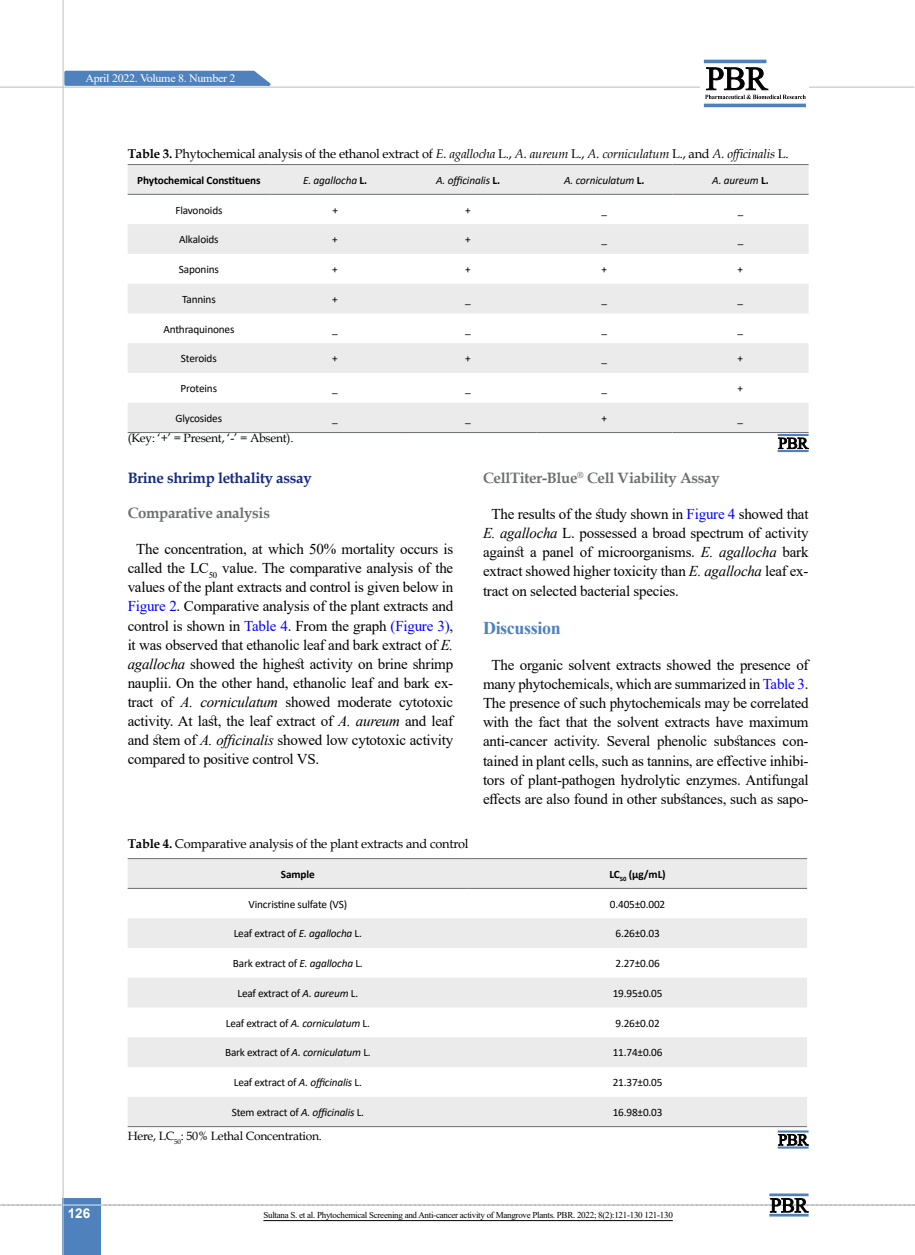
<style>
.page{position:relative;width:915px;height:1255px;background:#fff}
.page>*{position:absolute;margin:0;border:0;box-sizing:border-box;transform-origin:0 0}
.t1{font:700 18px "Times New Roman";letter-spacing:-.02em;color:#4f81bd}
.t2{font:15px/19px "Times New Roman";letter-spacing:-.015em;color:#000;text-align:justify}
.t3{font:700 15px "Book Antiqua";letter-spacing:-.02em;color:#6d6e71}
.t4{font:700 15px "Book Antiqua";letter-spacing:-.02em;color:#14287e}
.t5{font:700 13.5px "Arial";color:#fff}
.t6{font:12.75px "Book Antiqua";letter-spacing:-.015em;color:#000}
.t7{font:12px "Book Antiqua";letter-spacing:-.015em;color:#000}
.t8{font:11.4px "Times New Roman";letter-spacing:-.025em;color:#fff;scale:1.05 1}
.t9{font:11.25px "Calibri";letter-spacing:-.015em;color:#000}
.t10{font:italic 11.25px "Calibri";letter-spacing:-.01em;color:#000}
.t11{font:700 11.25px "Calibri";letter-spacing:-.01em;color:#000}
.t12{font:9px "Times New Roman";letter-spacing:-.03em;color:#000}
.s1{font-weight:700}
.s2{font-style:italic}
.s3{font-weight:700;font-style:normal}
.s4{color:#00f}
</style>
<div class="page">
<hr style="left:0;top:87px;width:914px;height:1px;background:#c2c4c6">
<div style="left:63px;top:1198px;width:38px;height:56px;background:#4f81bd"></div>
<hr style="left:62px;top:0;width:2px;height:1254px;background:#c2c4c6">
<svg style="left:63px;top:69px;width:215px;height:18px;background:#749bc9"></svg>
<svg style="left:0;top:1197px;width:915px;height:15px"></svg>
<hr style="left:769px;top:1193px;width:39px;height:3px;background:#4f81bd">
<hr style="left:769px;top:1213px;width:39px;height:3px;background:#4f81bd">
<div style="left:700px;top:56px;width:108px;height:49px;background:linear-gradient(to right,#fff,#fefeff)"></div>
<hr style="left:703px;top:60px;width:63px;height:3px;background:#4f81bd">
<hr style="left:703px;top:104px;width:102px;height:3px;background:#4f81bd">
<svg style="left:704px;top:67px;width:101px;height:32px"></svg>
<svg style="left:128px;top:165px;width:680px;height:267px;fill:#ebebec"></svg>
<hr style="left:128px;top:164px;width:142px;height:1px;background:#6d6e71">
<hr style="left:270px;top:164px;width:130px;height:1px;background:#6d6e71">
<hr style="left:400px;top:164px;width:136px;height:1px;background:#6d6e71">
<hr style="left:536px;top:164px;width:136px;height:1px;background:#6d6e71">
<hr style="left:672px;top:164px;width:136px;height:1px;background:#6d6e71">
<hr style="left:128px;top:194px;width:142px;height:1px;background:#6d6e71">
<hr style="left:270px;top:194px;width:130px;height:1px;background:#6d6e71">
<hr style="left:400px;top:194px;width:136px;height:1px;background:#6d6e71">
<hr style="left:536px;top:194px;width:136px;height:1px;background:#6d6e71">
<hr style="left:672px;top:194px;width:136px;height:1px;background:#6d6e71">
<hr style="left:128px;top:432px;width:142px;height:1px;background:#6d6e71">
<hr style="left:270px;top:432px;width:130px;height:1px;background:#6d6e71">
<hr style="left:400px;top:432px;width:136px;height:1px;background:#6d6e71">
<hr style="left:536px;top:432px;width:136px;height:1px;background:#6d6e71">
<hr style="left:672px;top:432px;width:136px;height:1px;background:#6d6e71">
<svg style="left:778px;top:437px;width:30px;height:12px"></svg>
<hr style="left:777px;top:434px;width:31px;height:2px;background:#4f81bd">
<hr style="left:777px;top:450px;width:31px;height:2px;background:#4f81bd">
<svg style="left:128px;top:859px;width:678px;height:267px;fill:#ebebec"></svg>
<hr style="left:128px;top:858px;width:340px;height:1px;background:#6d6e71">
<hr style="left:468px;top:858px;width:338px;height:1px;background:#6d6e71">
<hr style="left:128px;top:888px;width:340px;height:1px;background:#6d6e71">
<hr style="left:468px;top:888px;width:338px;height:1px;background:#6d6e71">
<hr style="left:128px;top:1126px;width:340px;height:1px;background:#6d6e71">
<hr style="left:468px;top:1126px;width:338px;height:1px;background:#6d6e71">
<svg style="left:778px;top:1134px;width:30px;height:11px"></svg>
<hr style="left:777px;top:1130px;width:31px;height:2px;background:#4f81bd">
<hr style="left:777px;top:1146px;width:31px;height:2px;background:#4f81bd">
<hr style="left:263px;top:1220px;width:409px;height:1px;background:#000">
<p class="t8" style="left:85px;top:70px;width:144px">April 2022. Volume 8. Number 2</p>
<p class="t6" style="left:128px;top:145px;width:662px"><span class="s1">Table 3.</span> Phytochemical analysis of the ethanol extract of <span class="s2">E. agallocha</span> L., <span class="s2">A. aureum</span> L., <span class="s2">A. corniculatum</span> L., and <span class="s2">A. officinalis</span> L.</p>
<p class="t11" style="left:137px;top:172px;width:125px">Phytochemical Constituens</p>
<p class="t10" style="left:303px;top:172px;width:66px">E. agallocha <span class="s3">L.</span></p>
<p class="t10" style="left:436px;top:172px;width:65px">A. officinalis <span class="s3">L.</span></p>
<p class="t10" style="left:564px;top:172px;width:82px">A. corniculatum <span class="s3">L.</span></p>
<p class="t10" style="left:712px;top:172px;width:58px">A. aureum <span class="s3">L.</span></p>
<p class="t9" style="left:175px;top:202px;width:49px">Flavonoids</p>
<p class="t9" style="left:332px;top:202px;width:7px">+</p>
<p class="t9" style="left:465px;top:202px;width:7px">+</p>
<p class="t9" style="left:601px;top:202px;width:7px">_</p>
<p class="t9" style="left:737px;top:202px;width:7px">_</p>
<p class="t9" style="left:179px;top:232px;width:41px">Alkaloids</p>
<p class="t9" style="left:332px;top:232px;width:7px">+</p>
<p class="t9" style="left:465px;top:232px;width:7px">+</p>
<p class="t9" style="left:601px;top:232px;width:7px">_</p>
<p class="t9" style="left:737px;top:232px;width:7px">_</p>
<p class="t9" style="left:179px;top:261px;width:41px">Saponins</p>
<p class="t9" style="left:332px;top:261px;width:7px">+</p>
<p class="t9" style="left:465px;top:261px;width:7px">+</p>
<p class="t9" style="left:601px;top:261px;width:7px">+</p>
<p class="t9" style="left:737px;top:261px;width:7px">+</p>
<p class="t9" style="left:182px;top:291px;width:35px">Tannins</p>
<p class="t9" style="left:332px;top:291px;width:7px">+</p>
<p class="t9" style="left:465px;top:291px;width:7px">_</p>
<p class="t9" style="left:601px;top:291px;width:7px">_</p>
<p class="t9" style="left:737px;top:291px;width:7px">_</p>
<p class="t9" style="left:163px;top:321px;width:73px">Anthraquinones</p>
<p class="t9" style="left:332px;top:321px;width:7px">_</p>
<p class="t9" style="left:465px;top:321px;width:7px">_</p>
<p class="t9" style="left:601px;top:321px;width:7px">_</p>
<p class="t9" style="left:737px;top:321px;width:7px">_</p>
<p class="t9" style="left:181px;top:351px;width:37px">Steroids</p>
<p class="t9" style="left:332px;top:351px;width:7px">+</p>
<p class="t9" style="left:465px;top:351px;width:7px">+</p>
<p class="t9" style="left:601px;top:351px;width:7px">_</p>
<p class="t9" style="left:737px;top:351px;width:7px">+</p>
<p class="t9" style="left:180px;top:380px;width:38px">Proteins</p>
<p class="t9" style="left:332px;top:380px;width:7px">_</p>
<p class="t9" style="left:465px;top:380px;width:7px">_</p>
<p class="t9" style="left:601px;top:380px;width:7px">_</p>
<p class="t9" style="left:175px;top:410px;width:48px">Glycosides</p>
<p class="t9" style="left:332px;top:410px;width:7px">_</p>
<p class="t9" style="left:465px;top:410px;width:7px">_</p>
<p class="t7" style="left:128px;top:429px;width:167px">(Key: ‘+’ = Present, ‘-’ = Absent).</p>
<p class="t9" style="left:601px;top:410px;width:7px">+</p>
<p class="t9" style="left:737px;top:380px;width:7px">+</p>
<p class="t9" style="left:737px;top:410px;width:7px">_</p>
<p class="t4" style="left:128px;top:468px;width:185px">Brine shrimp lethality assay</p>
<p class="t3" style="left:128px;top:503px;width:144px">Comparative analysis</p>
<p class="t2" style="left:128px;top:539px;width:327px;text-indent:9px">The concentration, at which 50% mortality occurs is called the LC<sub>50</sub> value. The comparative analysis of the values of the plant extracts and control is given below in <span class="s4">Figure 2</span>. Comparative analysis of the plant extracts and control is shown in <span class="s4">Table 4</span>. From the graph <span class="s4">(Figure 3)</span>, it was observed that ethanolic leaf and bark extract of <span class="s2">E. agallocha</span> showed the highest activity on brine shrimp nauplii. On the other hand, ethanolic leaf and bark ex&shy;tract of <span class="s2">A. corniculatum</span> showed moderate cytotoxic activity. At last, the leaf extract of <span class="s2">A. aureum</span> and leaf and stem of <span class="s2">A. officinalis</span> showed low cytotoxic activity compared to positive control VS.</p>
<p class="t3" style="left:483px;top:468px;width:238px">CellTiter-Blue<sup>®</sup> Cell Viability Assay</p>
<p class="t2" style="left:483px;top:504px;width:327px;text-indent:9px">The results of the study shown in <span class="s4">Figure 4</span> showed that <span class="s2">E. agallocha</span> L. possessed a broad spectrum of activity against a panel of microorganisms. <span class="s2">E. agallocha</span> bark extract showed higher toxicity than <span class="s2">E. agallocha</span> leaf ex&shy;tract on selected bacterial species.</p>
<p class="t1" style="left:483px;top:615px;width:79px">Discussion</p>
<p class="t2" style="left:483px;top:655px;width:327px;text-align:center">The organic solvent extracts showed the presence of many phytochemicals, which are summarized in <span class="s4">Table 3</span>.<br>The presence of such phytochemicals may be correlated with the fact that the solvent extracts have maximum anti-cancer activity. Several phenolic substances con&shy;tained in plant cells, such as tannins, are effective inhibi&shy;tors of plant-pathogen hydrolytic enzymes. Antifungal effects are also found in other substances, such as sapo-</p>
<p class="t5" style="left:68px;top:1203px;width:24px">126</p>
<p class="t6" style="left:128px;top:834px;width:342px"><span class="s1">Table 4.</span> Comparative analysis of the plant extracts and control</p>
<p class="t11" style="left:281px;top:866px;width:35px">Sample</p>
<p class="t11" style="left:609px;top:866px;width:58px">LC<sub>50</sub> (µg/mL)</p>
<p class="t9" style="left:248px;top:896px;width:100px">Vincristine sulfate (VS)</p>
<p class="t9" style="left:609px;top:896px;width:57px">0.405±0.002</p>
<p class="t9" style="left:234px;top:925px;width:130px">Leaf extract of <span class="s2">E. agallocha</span> L.</p>
<p class="t9" style="left:615px;top:925px;width:46px">6.26±0.03</p>
<p class="t9" style="left:233px;top:955px;width:131px">Bark extract of <span class="s2">E. agallocha</span> L.</p>
<p class="t9" style="left:615px;top:955px;width:46px">2.27±0.06</p>
<p class="t9" style="left:237px;top:985px;width:122px">Leaf extract of <span class="s2">A. aureum</span> L.</p>
<p class="t9" style="left:612px;top:985px;width:51px">19.95±0.05</p>
<p class="t9" style="left:226px;top:1015px;width:146px">Leaf extract of <span class="s2">A. corniculatum</span> L.</p>
<p class="t9" style="left:615px;top:1015px;width:46px">9.26±0.02</p>
<p class="t9" style="left:225px;top:1044px;width:147px">Bark extract of <span class="s2">A. corniculatum</span> L.</p>
<p class="t9" style="left:612px;top:1044px;width:51px">11.74±0.06</p>
<p class="t9" style="left:234px;top:1074px;width:129px">Leaf extract of <span class="s2">A. officinalis</span> L.</p>
<p class="t9" style="left:612px;top:1074px;width:51px">21.37±0.05</p>
<p class="t9" style="left:231px;top:1104px;width:134px">Stem extract of <span class="s2">A. officinalis</span> L.</p>
<p class="t9" style="left:612px;top:1104px;width:51px">16.98±0.03</p>
<p class="t7" style="left:128px;top:1127px;width:196px">Here, LC<sub>50</sub>: 50% Lethal Concentration.</p>
<p class="t12" style="left:263px;top:1208px;width:411px">Sultana S. et al. Phytochemical Screening and Anti-cancer activity of Mangrove Plants. PBR. 2022; 8(2):121-130 121-130</p>
</div>
